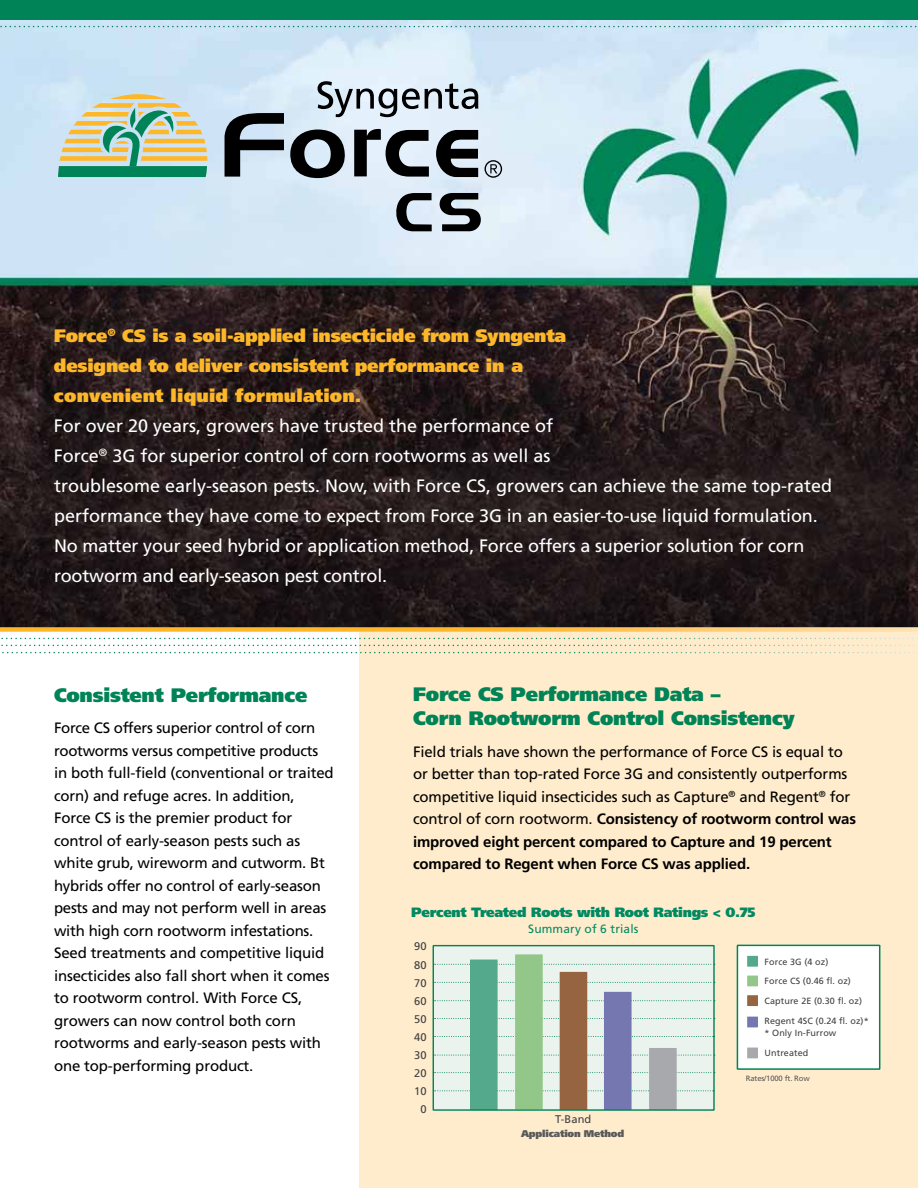
<style>
.page{position:relative;width:918px;height:1188px;background:#fff}
.page>*{position:absolute;margin:0;border:0;box-sizing:border-box;transform-origin:0 0}
.t1{font:900 19.5px/24px "Frutiger";letter-spacing:-.01em;color:#008356}
.t2{font:18px/30px "Frutiger";color:#fff}
.t3{font:900 18px/30px "Frutiger";letter-spacing:-.01em;color:#fdb728}
.t4{font:15px/22.5px "Frutiger";letter-spacing:-.01em;color:#000}
.t5{font:900 13.5px "Frutiger";letter-spacing:-.02em;color:#008a63}
.t6{font:12px "Frutiger";letter-spacing:.01em;color:#008a63}
.t7{font:11.1px/18.1px "Frutiger";letter-spacing:.01em;color:#414042;text-align:center}
.t8{font:900 9.75px "Frutiger";letter-spacing:-.02em;color:#58595b}
.t9{font:9px/12px "Frutiger";letter-spacing:.01em;color:#414042}
.t10{font:7.65px "Frutiger";letter-spacing:-.02em;color:#58595b}
.s1{font-weight:700}
</style>
<div class="page">
<div style="left:359px;top:624px;width:559px;height:564px;background:#ffeccc"></div>
<img style="left:0;top:19px;width:918px;height:608px">
<svg style="left:225px;top:81px;width:253px;height:97px"></svg>
<svg style="left:485px;top:160px;width:17px;height:18px"></svg>
<svg style="left:58px;top:94px;width:149px;height:83px"></svg>
<svg style="left:392px;top:193px;width:40px;height:38px"></svg>
<svg style="left:439px;top:193px;width:42px;height:38px"></svg>
<div style="left:0;top:0;width:918px;height:19px;background:#008356"></div>
<svg style="left:0;top:26px;width:918px;height:1px"></svg>
<svg style="left:1px;top:638px;width:917px;height:1px"></svg>
<svg style="left:1px;top:645px;width:914px;height:1px"></svg>
<svg style="left:2px;top:652px;width:913px;height:1px"></svg>
<div style="left:434px;top:946px;width:280px;height:164px;background:#ebf3ef"></div>
<svg style="left:435px;top:1018px;width:277px;height:1px"></svg>
<svg style="left:435px;top:1036px;width:278px;height:1px"></svg>
<svg style="left:435px;top:1055px;width:277px;height:1px"></svg>
<svg style="left:435px;top:1072px;width:277px;height:1px"></svg>
<svg style="left:435px;top:1090px;width:278px;height:1px"></svg>
<svg style="left:435px;top:1000px;width:277px;height:1px"></svg>
<svg style="left:435px;top:982px;width:277px;height:1px"></svg>
<svg style="left:435px;top:964px;width:277px;height:1px"></svg>
<div style="left:470px;top:960px;width:28px;height:150px;background:#54a88b"></div>
<div style="left:515px;top:954px;width:28px;height:155px;background:#93c789"></div>
<div style="left:649px;top:1048px;width:28px;height:62px;background:#a7a9ac"></div>
<div style="left:604px;top:992px;width:28px;height:118px;background:#7578b0"></div>
<div style="left:560px;top:972px;width:27px;height:138px;background:#976442"></div>
<div style="left:433px;top:945px;width:282px;height:166px;border:1px solid #008356"></div>
<div style="left:737px;top:945px;width:143px;height:124px;background:#fff"></div>
<div style="left:737px;top:945px;width:143px;height:125px;border:2px solid #008356"></div>
<div style="left:747px;top:956px;width:11px;height:11px;background:#54a88b"></div>
<div style="left:747px;top:995px;width:11px;height:11px;background:#976442"></div>
<div style="left:747px;top:976px;width:11px;height:10px;background:#93c789"></div>
<div style="left:747px;top:1048px;width:11px;height:10px;background:#a7a9ac"></div>
<div style="left:747px;top:1017px;width:11px;height:10px;background:#7578b0"></div>
<svg style="left:0;top:627px;width:918px;height:5px"></svg>
<p class="t3" style="left:54px;top:321px;width:514px">Force<sup>®</sup> CS is a soil-applied insecticide from Syngenta designed to deliver consistent performance in a convenient liquid formulation.</p>
<p class="t2" style="left:54px;top:411px;width:780px">For over 20 years, growers have trusted the performance of<br>Force<sup>®</sup> 3G for superior control of corn rootworms as well as<br>troublesome early-season pests. Now, with Force CS, growers can achieve the same top-rated performance they have come to expect from Force 3G in an easier-to-use liquid formulation.<br>No matter your seed hybrid or application method, Force offers a superior solution for corn rootworm and early-season pest control.</p>
<h1 class="t1" style="left:54px;top:683px;width:255px">Consistent Performance</h1>
<p class="t4" style="left:54px;top:717px;width:281px">Force CS offers superior control of corn rootworms versus competitive products in both full-field (conventional or traited corn) and refuge acres. In addition, Force CS is the premier product for control of early-season pests such as white grub, wireworm and cutworm. Bt hybrids offer no control of early-season pests and may not perform well in areas with high corn rootworm infestations.<br>Seed treatments and competitive liquid insecticides also fall short when it comes to rootworm control. With Force CS, growers can now control both corn rootworms and early-season pests with one top-performing product.</p>
<h1 class="t1" style="left:413px;top:682px;width:383px">Force CS Performance Data –<br>Corn Rootworm Control Consistency</h1>
<p class="t4" style="left:413px;top:740px;width:444px">Field trials have shown the performance of Force CS is equal to or better than top-rated Force 3G and consistently outperforms competitive liquid insecticides such as Capture<sup>®</sup> and Regent<sup>®</sup> for control of corn rootworm. <span class="s1">Consistency of rootworm control was improved eight percent compared to Capture and 19 percent compared to Regent when Force CS was applied.</span></p>
<p class="t5" style="left:411px;top:904px;width:346px">Percent Treated Roots with Root Ratings &lt; 0.75</p>
<p class="t6" style="left:528px;top:922px;width:112px">Summary of 6 trials</p>
<p class="t7" style="left:414px;top:937px;width:14px">90<br>80<br>70<br>60<br>50<br>40<br>30<br>20<br>10<br>0</p>
<p class="t7" style="left:555px;top:1110px;width:38px">T-Band</p>
<p class="t8" style="left:521px;top:1127px;width:105px">Application Method</p>
<p class="t9" style="left:765px;top:955px;width:65px">Force 3G (4 oz)</p>
<p class="t9" style="left:765px;top:975px;width:88px">Force CS (0.46 fl. oz)</p>
<p class="t9" style="left:765px;top:995px;width:99px">Capture 2E (0.30 fl. oz)</p>
<p class="t9" style="left:765px;top:1015px;width:106px">Regent 4SC (0.24 fl. oz)* * Only In-Furrow</p>
<p class="t9" style="left:765px;top:1047px;width:45px">Untreated</p>
<p class="t10" style="left:746px;top:1074px;width:65px">Rates/1000 ft. Row</p>
</div>
